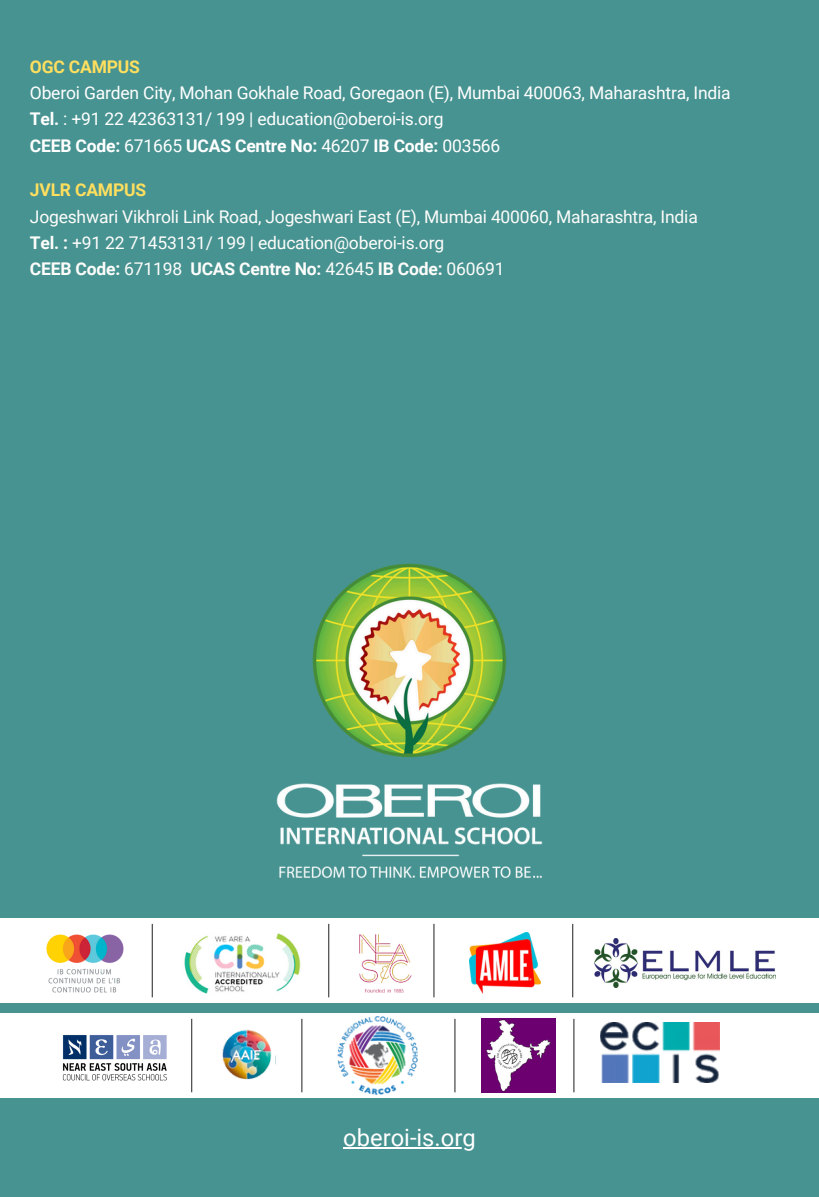
<style>
.page{position:relative;width:819px;height:1197px;background:#479391}
.page>*{position:absolute;margin:0;border:0;box-sizing:border-box;transform-origin:0 0}
.t1{font:23.8px "Roboto";color:#fff}
.t2{font:17.5px "Roboto";letter-spacing:-.01em;color:#fff}
.t3{font:17.5px "Roboto";letter-spacing:-.01em;color:#fdfdfb}
.t4{font:700 17.5px "Roboto";letter-spacing:-.01em;color:#fff}
.t5{font:700 17.5px "Roboto";letter-spacing:-.01em;color:#fdfdfb}
.t6{font:700 17.5px "Roboto";letter-spacing:-.01em;color:#ffdf5e}
.s1{font-weight:700}
.s2{font-weight:400}
.s3{color:#fdfefe}
</style>
<div class="page">
<img style="left:276px;top:563px;width:267px;height:316px">
<div style="left:0;top:918px;width:819px;height:85px;background:#fff"></div>
<div style="left:0;top:1013px;width:819px;height:85px;background:#fff"></div>
<img style="left:600px;top:1022px;width:120px;height:60px">
<img style="left:46px;top:934px;width:78px;height:59px">
<img style="left:184px;top:933px;width:117px;height:61px">
<img style="left:359px;top:934px;width:53px;height:59px">
<img style="left:469px;top:933px;width:71px;height:60px">
<img style="left:595px;top:939px;width:181px;height:48px">
<hr style="left:152px;top:924px;width:1px;height:73px;background:#545454">
<hr style="left:328px;top:924px;width:1px;height:73px;background:#545454">
<hr style="left:433px;top:924px;width:2px;height:73px;background:#545454">
<hr style="left:572px;top:924px;width:1px;height:73px;background:#545454">
<hr style="left:191px;top:1019px;width:1px;height:73px;background:#545454">
<hr style="left:454px;top:1019px;width:2px;height:73px;background:#545454">
<hr style="left:573px;top:1019px;width:2px;height:73px;background:#545454">
<img style="left:62px;top:1035px;width:105px;height:46px">
<img style="left:222px;top:1029px;width:54px;height:51px">
<img style="left:482px;top:1019px;width:73px;height:73px">
<hr style="left:301px;top:1019px;width:2px;height:73px;background:#545454">
<img style="left:337px;top:1016px;width:80px;height:79px">
<hr style="left:343px;top:1147px;width:133px;height:2px;background:#fff">
<p class="t6" style="left:30px;top:57px;width:112px">OGC CAMPUS</p>
<p class="t2" style="left:30px;top:83px;width:702px">Oberoi Garden City, Mohan Gokhale Road, Goregaon (E), Mumbai 400063, Maharashtra, India</p>
<p class="t2" style="left:30px;top:109px;width:415px"><span class="s1">Tel.</span> : +91 22 42363131/ 199 | education@oberoi-is.org</p>
<p class="t4" style="left:30px;top:135px;width:472px">CEEB Code: <span class="s2">671665</span> UCAS Centre No: <span class="s2">46207</span> IB Code: <span class="s2">003566</span></p>
<p class="t6" style="left:30px;top:180px;width:118px">JVLR CAMPUS</p>
<p class="t3" style="left:30px;top:206px;width:669px"><span class="s3">J</span>ogeshwari Vikhroli Link Road, Jogeshwari East (E), Mumbai 400060, Maharashtra, India</p>
<p class="t3" style="left:30px;top:233px;width:416px"><span class="s1">Tel. :</span> +91 22 71453131/ 199 | education@oberoi-is.org</p>
<p class="t5" style="left:30px;top:259px;width:476px">CEEB Code: <span class="s2">671198</span> UCAS Centre No: <span class="s2">42645</span> IB Code: <span class="s2">060691</span></p>
<h1 class="t1" style="left:343px;top:1124px;width:134px">oberoi-is.org</h1>
</div>
